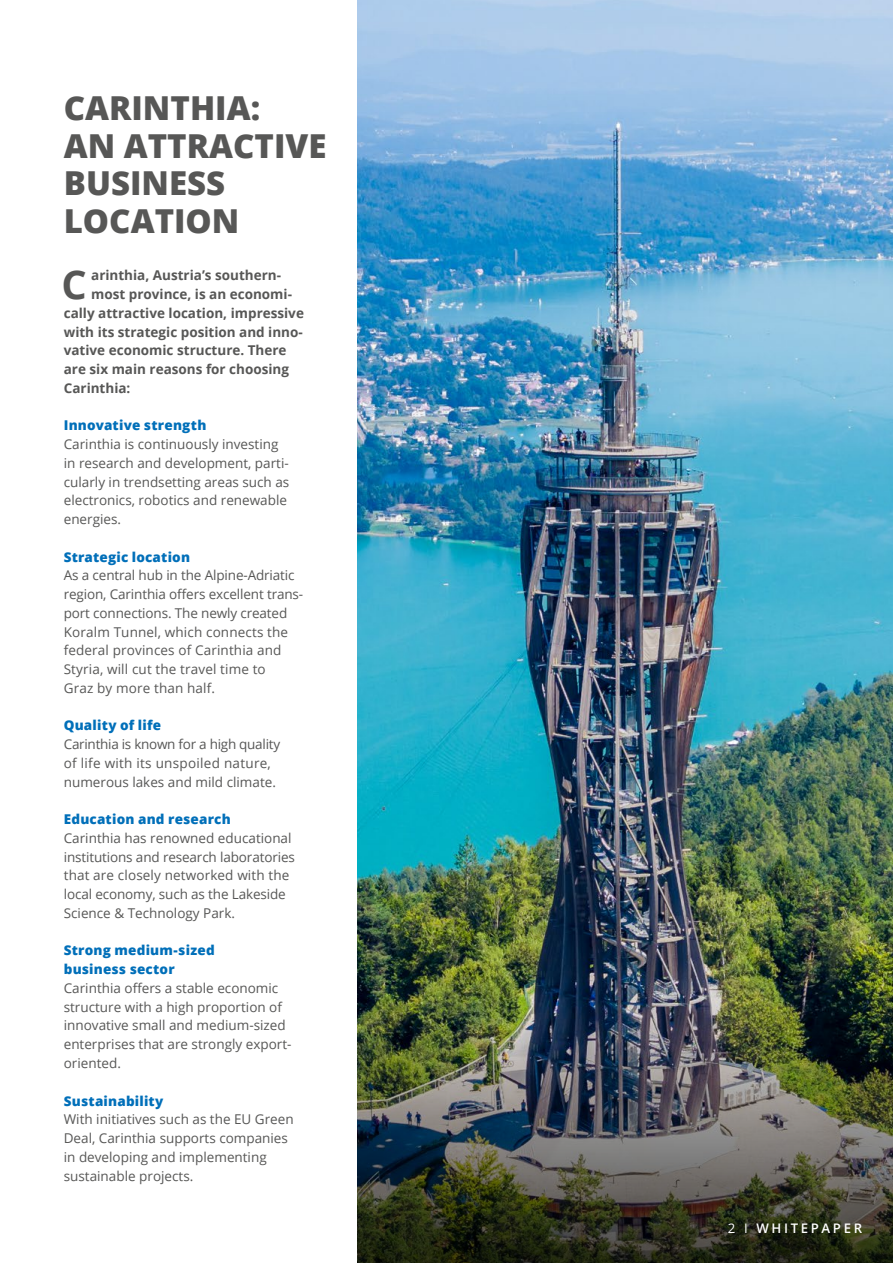
<style>
.page{position:relative;width:893px;height:1263px;background:#fff}
.page>*{position:absolute;margin:0;border:0;box-sizing:border-box;transform-origin:0 0}
.t1{font:700 39.75px "Open Sans";color:#575756}
.t2{font:800 33px/37.5px "Open Sans";color:#575756}
.t3{font:13.5px/18.8px "Open Sans";color:#575756}
.t4{font:700 13.5px "Open Sans";color:#575756}
.t5{font:800 13.5px/18.8px "Open Sans";letter-spacing:.015em;color:#006fb9}
.t6{font:600 13.2px "Open Sans";letter-spacing:.2em;color:#fff}
.s1{font-weight:400}
</style>
<div class="page">
<img style="left:357px;top:0;width:536px;height:926px">
<img style="left:357px;top:926px;width:536px;height:337px">
<p class="t2" style="left:64px;top:88px;width:264px">CARINTHIA:<br>AN ATTRACTIVE<br>BUSINESS<br>LOCATION</p>
<p class="t1" style="left:61px;top:257px;width:27px">C</p>
<p class="t4" style="left:91px;top:266px;width:192px">arinthia, Austria’s southern-</p>
<p class="t4" style="left:91px;top:285px;width:202px">most province, is an economi-</p>
<p class="t4" style="left:64px;top:303px;width:242px">cally attractive location, impressive</p>
<p class="t4" style="left:64px;top:322px;width:241px">with its strategic position and inno-</p>
<p class="t4" style="left:64px;top:341px;width:224px">vative economic structure. There</p>
<p class="t4" style="left:64px;top:360px;width:227px">are six main reasons for choosing</p>
<p class="t4" style="left:64px;top:378px;width:68px">Carinthia:</p>
<p class="t5" style="left:64px;top:415px;width:144px">Innovative strength</p>
<p class="t3" style="left:64px;top:434px;width:227px">Carinthia is continuously investing in research and development, parti&shy;cularly in trendsetting areas such as electronics, robotics and renewable energies.</p>
<p class="t5" style="left:64px;top:547px;width:128px">Strategic location</p>
<p class="t3" style="left:64px;top:566px;width:241px">As a central hub in the Alpine-Adriatic region, Carinthia offers excellent trans&shy;port connections. The newly created Koralm Tunnel, which connects the federal provinces of Carinthia and Styria, will cut the travel time to<br>Graz by more than half.</p>
<p class="t5" style="left:64px;top:715px;width:99px">Quality of life</p>
<p class="t3" style="left:64px;top:734px;width:218px">Carinthia is known for a high quality of life with its unspoiled nature, numerous lakes and mild climate.</p>
<p class="t5" style="left:64px;top:809px;width:169px">Education and research</p>
<p class="t3" style="left:64px;top:828px;width:233px">Carinthia has renowned educational institutions and research laboratories that are closely networked with the local economy, such as the Lakeside Science &amp; Technology Park.</p>
<p class="t5" style="left:64px;top:940px;width:152px">Strong medium-sized business sector</p>
<p class="t3" style="left:64px;top:978px;width:229px">Carinthia offers a stable economic structure with a high proportion of innovative small and medium-sized enterprises that are strongly export&shy;oriented.</p>
<p class="t5" style="left:64px;top:1090px;width:101px">Sustainability</p>
<p class="t3" style="left:64px;top:1109px;width:231px">With initiatives such as the EU Green<br>Deal, Carinthia supports companies in developing and implementing sustainable projects.</p>
<p class="t6" style="left:728px;top:1219px;width:136px"><span class="s1">2 I</span> WHITEPAPER</p>
</div>
